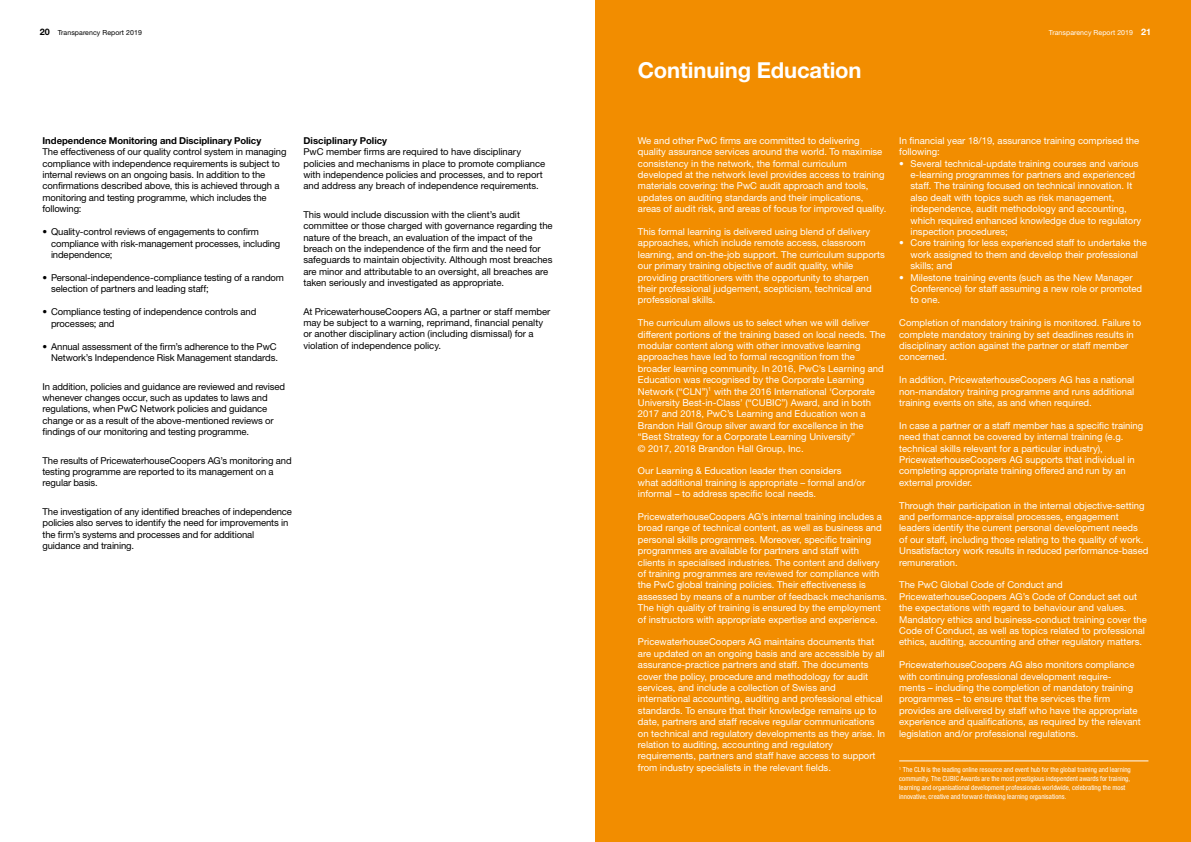
<style>
.page{position:relative;width:1191px;height:842px;background:#fff}
.page>*{position:absolute;margin:0;border:0;box-sizing:border-box;transform-origin:0 0}
.t1{font:700 22px "Helvetica Neue LT Std";letter-spacing:-.005em;color:#fff}
.t2{font:9.5px/11.4px "Helvetica Neue LT Std";color:#fff}
.t3{font:9.5px/11.4px "Helvetica Neue LT Std";letter-spacing:-.01em;color:#000}
.t4{font:700 9.5px "Helvetica Neue LT Std";color:#000}
.t5{font:condensed 7px/9px "Helvetica Neue LT Std";letter-spacing:.005em;color:#fff}
.t6{font:7px "Helvetica Neue LT Std";letter-spacing:.01em;color:#000}
.t7{font:7px "Helvetica Neue LT Std";letter-spacing:.01em;color:#fff}
.s1{font-weight:700;font-size:9px}
</style>
<div class="page">
<div style="left:595px;top:0;width:596px;height:842px;background:#f28d00"></div>
<hr style="left:899px;top:761px;width:249px;height:1px;background:#fff">
<p class="t6" style="left:40px;top:28px;width:104px"><span class="s1">20</span> Transparency Report 2019</p>
<p class="t7" style="left:1049px;top:28px;width:104px">Transparency Report 2019 <span class="s1">21</span></p>
<p class="t4" style="left:43px;top:134px;width:220px">Independence Monitoring and Disciplinary Policy</p>
<p class="t3" style="left:43px;top:146px;width:245px">The effectiveness of our quality control system in managing compliance with independence requirements is subject to internal reviews on an ongoing basis. In addition to the confirmations described above, this is achieved through a monitoring and testing programme, which includes the following:</p>
<p class="t3" style="left:51px;top:226px;width:231px;text-indent:-9px">• Quality-control reviews of engagements to confirm compliance with risk-management processes, including independence;</p>
<p class="t3" style="left:51px;top:272px;width:234px;text-indent:-9px">• Personal-independence-compliance testing of a random selection of partners and leading staff;</p>
<p class="t3" style="left:51px;top:306px;width:207px;text-indent:-9px">• Compliance testing of independence controls and processes; and</p>
<p class="t3" style="left:43px;top:341px;width:237px;text-align:right">• Annual assessment of the firm’s adherence to the PwC<br>Network’s Independence Risk Management standards.</p>
<p class="t3" style="left:43px;top:380px;width:244px">In addition, policies and guidance are reviewed and revised whenever changes occur, such as updates to laws and regulations, when PwC Network policies and guidance change or as a result of the above-mentioned reviews or findings of our monitoring and testing programme.</p>
<p class="t3" style="left:43px;top:454px;width:251px">The results of PricewaterhouseCoopers AG’s monitoring and testing programme are reported to its management on a regular basis.</p>
<p class="t3" style="left:43px;top:506px;width:251px">The investigation of any identified breaches of independence policies also serves to identify the need for improvements in the firm’s systems and processes and for additional guidance and training.</p>
<p class="t4" style="left:303px;top:134px;width:85px">Disciplinary Policy</p>
<p class="t3" style="left:303px;top:146px;width:243px">PwC member firms are required to have disciplinary policies and mechanisms in place to promote compliance with independence policies and processes, and to report and address any breach of independence requirements.</p>
<p class="t3" style="left:303px;top:208px;width:251px">This would include discussion with the client’s audit committee or those charged with governance regarding the nature of the breach, an evaluation of the impact of the breach on the independence of the firm and the need for safeguards to maintain objectivity. Although most breaches are minor and attributable to an oversight, all breaches are taken seriously and investigated as appropriate.</p>
<p class="t3" style="left:303px;top:305px;width:248px">At PricewaterhouseCoopers AG, a partner or staff member may be subject to a warning, reprimand, financial penalty or another disciplinary action (including dismissal) for a violation of independence policy.</p>
<h1 class="t1" style="left:638px;top:57px;width:225px">Continuing Education</h1>
<p class="t2" style="left:638px;top:134px;width:250px">We and other PwC firms are committed to delivering quality assurance services around the world. To maximise consistency in the network, the formal curriculum developed at the network level provides access to training materials covering: the PwC audit approach and tools, updates on auditing standards and their implications, areas of audit risk, and areas of focus for improved quality.</p>
<p class="t2" style="left:638px;top:226px;width:248px">This formal learning is delivered using blend of delivery approaches, which include remote access, classroom learning, and on-the-job support. The curriculum supports our primary training objective of audit quality, while providing practitioners with the opportunity to sharpen their professional judgement, scepticism, technical and professional skills.</p>
<p class="t2" style="left:638px;top:317px;width:249px">The curriculum allows us to select when we will deliver different portions of the training based on local needs. The modular content along with other innovative learning approaches have led to formal recognition from the broader learning community. In 2016, PwC’s Learning and Education was recognised by the Corporate Learning Network (“CLN”)<sup>1</sup> with the 2016 International ‘Corporate University Best-in-Class’ (“CUBIC”) Award, and in both 2017 and 2018, PwC’s Learning and Education won a Brandon Hall Group silver award for excellence in the “Best Strategy for a Corporate Learning University”<br>© 2017, 2018 Brandon Hall Group, Inc.</p>
<p class="t2" style="left:638px;top:465px;width:229px">Our Learning &amp; Education leader then considers<br>what additional training is appropriate – formal and/or informal – to address specific local needs.</p>
<p class="t2" style="left:638px;top:511px;width:251px">PricewaterhouseCoopers AG’s internal training includes a broad range of technical content, as well as business and personal skills programmes. Moreover, specific training programmes are available for partners and staff with clients in specialised industries. The content and delivery of training programmes are reviewed for compliance with the PwC global training policies. Their effectiveness is assessed by means of a number of feedback mechanisms.<br>The high quality of training is ensured by the employment of instructors with appropriate expertise and experience.</p>
<p class="t2" style="left:638px;top:636px;width:249px">PricewaterhouseCoopers AG maintains documents that are updated on an ongoing basis and are accessible by all assurance-practice partners and staff. The documents cover the policy, procedure and methodology for audit services, and include a collection of Swiss and international accounting, auditing and professional ethical standards. To ensure that their knowledge remains up to date, partners and staff receive regular communications on technical and regulatory developments as they arise. In relation to auditing, accounting and regulatory requirements, partners and staff have access to support from industry specialists in the relevant fields.</p>
<p class="t2" style="left:899px;top:134px;width:241px">In financial year 18/19, assurance training comprised the following:</p>
<p class="t2" style="left:910px;top:157px;width:232px;text-indent:-11px">• Several technical-update training courses and various e-learning programmes for partners and experienced staff. The training focused on technical innovation. It also dealt with topics such as risk management, independence, audit methodology and accounting, which required enhanced knowledge due to regulatory inspection procedures;</p>
<p class="t2" style="left:910px;top:237px;width:238px;text-indent:-11px">• Core training for less experienced staff to undertake the work assigned to them and develop their professional skills; and</p>
<p class="t2" style="left:910px;top:271px;width:233px;text-indent:-11px">• Milestone training events (such as the New Manager<br>Conference) for staff assuming a new role or promoted to one.</p>
<p class="t2" style="left:899px;top:317px;width:244px">Completion of mandatory training is monitored. Failure to complete mandatory training by set deadlines results in disciplinary action against the partner or staff member concerned.</p>
<p class="t2" style="left:899px;top:374px;width:237px;text-align:justify">In addition, PricewaterhouseCoopers AG has a national non-mandatory training programme and runs additional training events on site, as and when required.</p>
<p class="t2" style="left:899px;top:419px;width:246px">In case a partner or a staff member has a specific training need that cannot be covered by internal training (e.g. technical skills relevant for a particular industry), PricewaterhouseCoopers AG supports that individual in completing appropriate training offered and run by an external provider.</p>
<p class="t2" style="left:899px;top:499px;width:251px">Through their participation in the internal objective-setting and performance-appraisal processes, engagement leaders identify the current personal development needs of our staff, including those relating to the quality of work.<br>Unsatisfactory work results in reduced performance-based remuneration.</p>
<p class="t2" style="left:899px;top:579px;width:249px">The PwC Global Code of Conduct and PricewaterhouseCoopers AG’s Code of Conduct set out the expectations with regard to behaviour and values.<br>Mandatory ethics and business-conduct training cover the Code of Conduct, as well as topics related to professional ethics, auditing, accounting and other regulatory matters.</p>
<p class="t2" style="left:899px;top:659px;width:243px">PricewaterhouseCoopers AG also monitors compliance with continuing professional development require-<br>ments – including the completion of mandatory training programmes – to ensure that the services the firm provides are delivered by staff who have the appropriate experience and qualifications, as required by the relevant legislation and/or professional regulations.</p>
<p class="t5" style="left:899px;top:765px;width:233px"><sup>1</sup> The CLN is the leading online resource and event hub for the global training and learning community. The CUBIC Awards are the most prestigious independent awards for training, learning and organisational development professionals worldwide, celebrating the most innovative, creative and forward-thinking learning organisations.</p>
</div>
